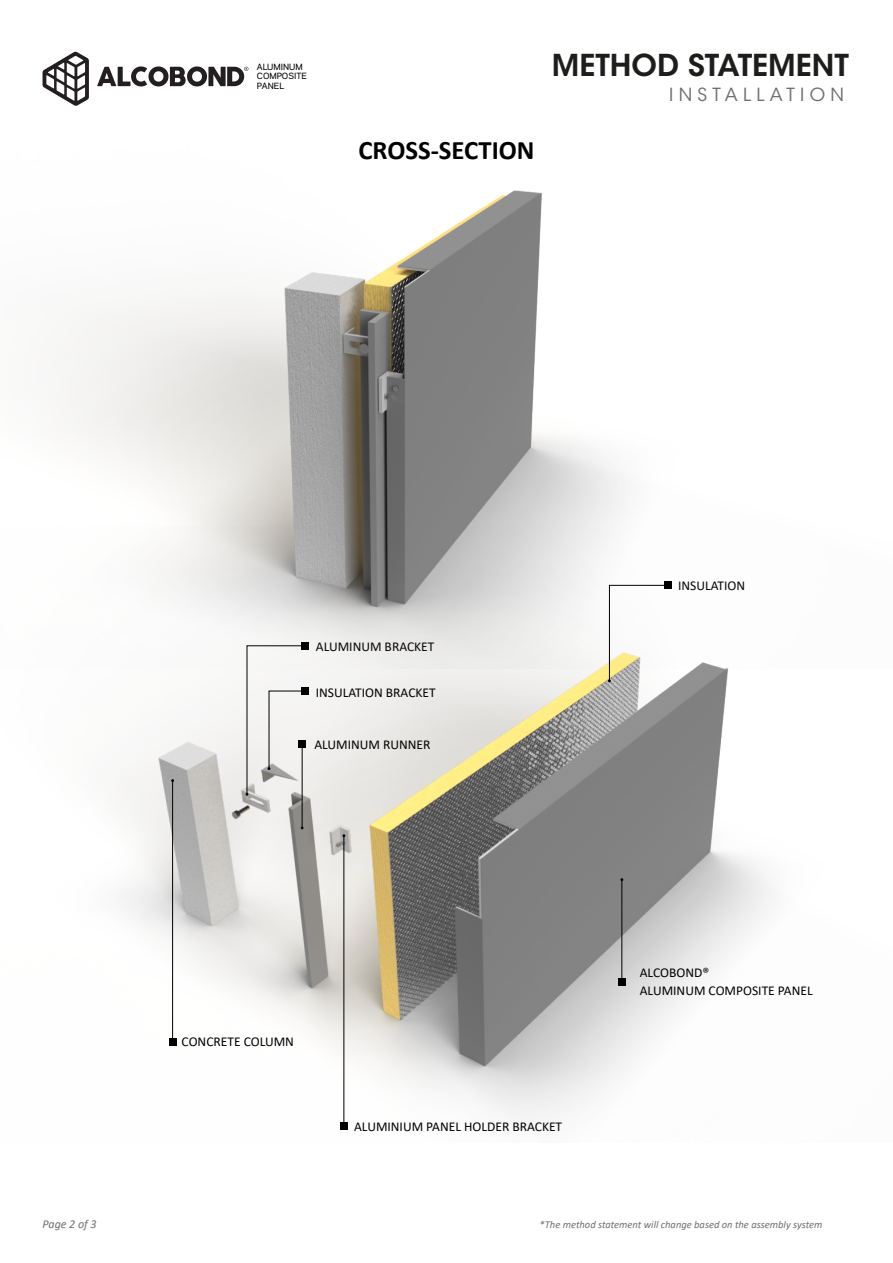
<style>
.page{position:relative;width:893px;height:1263px;background:#fff}
.page>*{position:absolute;margin:0;border:0;box-sizing:border-box;transform-origin:0 0}
.t1{font:600 30px "ITC Avant Garde Std";color:#1d1d1b}
.t2{font:700 26.7px "Calibri";color:#000}
.t3{font:18px "ITC Avant Garde Std";letter-spacing:.29em;color:#706f6f}
.t4{font:13.5px/18px "Calibri";color:#000}
.t5{font:italic 12px "Calibri";color:#706f6f}
.t6{font:italic 10.5px "Calibri";color:#706f6f}
.t7{font:500 8.1px/9.6px "Galaxie Polaris";color:#000}
</style>
<div class="page">
<svg style="left:97px;top:66px;width:151px;height:20px"></svg>
<svg style="left:43px;top:52px;width:46px;height:50px"></svg>
<img style="left:121px;top:669px;width:652px;height:453px">
<img style="left:66px;top:102px;width:663px;height:567px">
<hr style="left:622px;top:879px;width:1px;height:103px;background:#000">
<div style="left:618px;top:978px;width:8px;height:7px;background:#000"></div>
<hr style="left:344px;top:836px;width:1px;height:290px;background:#000">
<div style="left:340px;top:1122px;width:8px;height:8px;background:#000"></div>
<hr style="left:302px;top:744px;width:1px;height:84px;background:#000">
<div style="left:302px;top:642px;width:7px;height:7px;background:#000"></div>
<svg style="left:246px;top:645px;width:60px;height:151px"></svg>
<div style="left:302px;top:687px;width:7px;height:8px;background:#000"></div>
<svg style="left:608px;top:585px;width:60px;height:97px"></svg>
<div style="left:664px;top:582px;width:8px;height:7px;background:#000"></div>
<hr style="left:172px;top:780px;width:1px;height:262px;background:#000">
<div style="left:169px;top:1038px;width:7px;height:7px;background:#000"></div>
<p class="t7" style="left:257px;top:61px;width:52px">ALUMINUM<br>COMPOSITE<br>PANEL</p>
<h2 class="t2" style="left:358px;top:131px;width:178px">CROSS-SECTION</h2>
<h1 class="t1" style="left:552px;top:46px;width:299px">METHOD STATEMENT</h1>
<h3 class="t3" style="left:669px;top:84px;width:176px">INSTALLATION</h3>
<p class="t4" style="left:316px;top:637px;width:120px">ALUMINUM BRACKET</p>
<p class="t4" style="left:316px;top:683px;width:121px">INSULATION BRACKET</p>
<p class="t4" style="left:314px;top:735px;width:118px">ALUMINUM RUNNER</p>
<p class="t4" style="left:678px;top:576px;width:69px">INSULATION</p>
<p class="t5" style="left:43px;top:1216px;width:56px">Page 2 of 3</p>
<p class="t4" style="left:182px;top:1032px;width:114px">CONCRETE COLUMN</p>
<p class="t4" style="left:354px;top:1117px;width:210px">ALUMINIUM PANEL HOLDER BRACKET</p>
<p class="t4" style="left:640px;top:963px;width:174px">ALCOBOND®<br>ALUMINUM COMPOSITE PANEL</p>
<p class="t6" style="left:540px;top:1217px;width:284px">*The method statement will change based on the assembly system</p>
</div>
